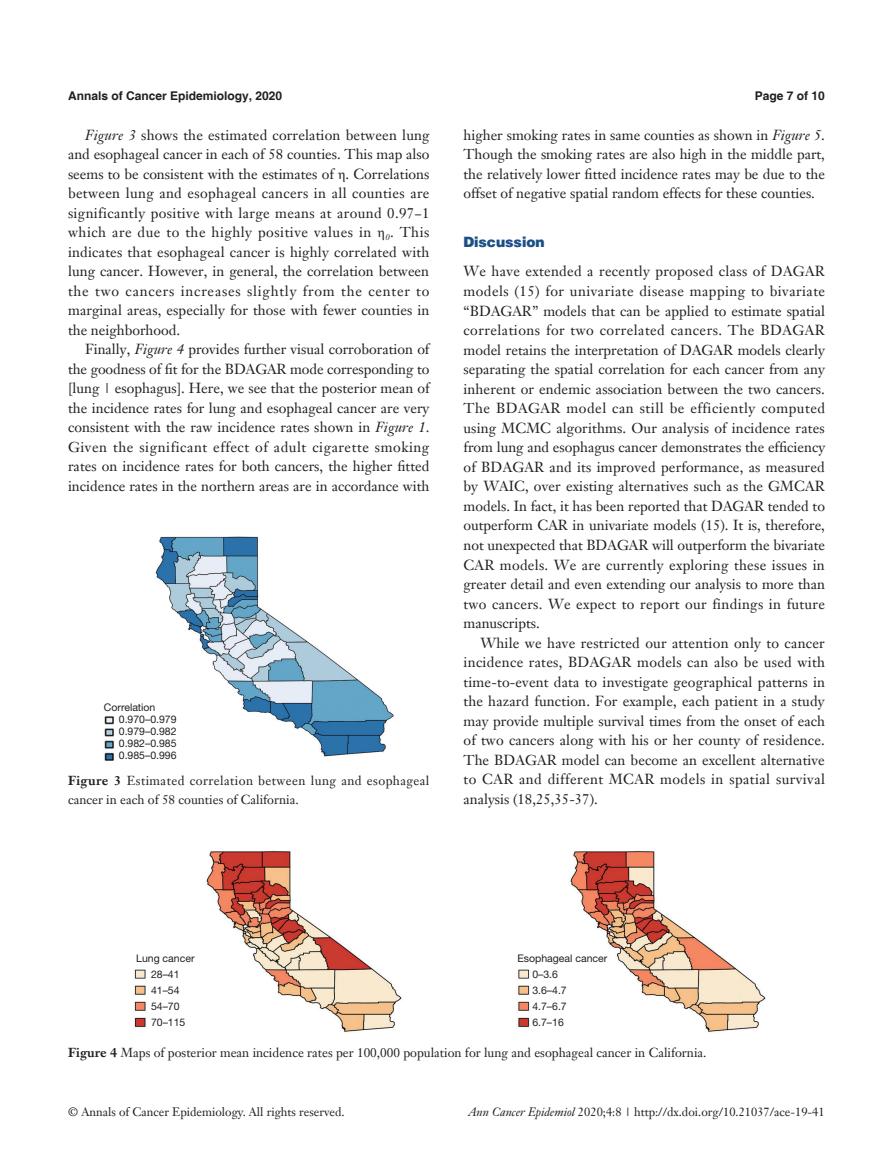
<style>
.page{position:relative;width:893px;height:1170px;background:#fff}
.page>*{position:absolute;margin:0;border:0;box-sizing:border-box;transform-origin:0 0}
.t1{font:14.25px/19.5px "Janson Text LT";color:#231f20;text-align:justify}
.t2{font:900 14.25px "Helvetica";color:#1c5085}
.t3{font:12.75px "Janson Text LT";color:#231f20}
.t4{font:12.75px/19.5px "Janson Text LT";letter-spacing:.03em;color:#231f20}
.t5{font:12px "Janson Text LT";color:#231f20}
.t6{font:700 12px "Helvetica";color:#231f20}
.t7{font:10.5px/15.9px "Helvetica Neue LT Pro";color:#231f20}
.s1{font-style:italic}
.s2{font-family:"Times New Roman"}
.s3{font-weight:700}
</style>
<div class="page">
<img style="left:104px;top:536px;width:290px;height:224px">
<img style="left:133px;top:851px;width:633px;height:181px">
<p class="t6" style="left:68px;top:88px;width:216px">Annals of Cancer Epidemiology, 2020</p>
<p class="t6" style="left:755px;top:88px;width:72px">Page 7 of 10</p>
<p class="t1" style="left:68px;top:125px;width:363px;text-indent:17px"><span class="s1">Figure 3</span> shows the estimated correlation between lung and esophageal cancer in each of 58 counties. This map also seems to be consistent with the estimates of <span class="s2">η</span>. Correlations between lung and esophageal cancers in all counties are significantly positive with large means at around 0.97−1 which are due to the highly positive values in <span class="s2">η</span><sub>0</sub>. This indicates that esophageal cancer is highly correlated with lung cancer. However, in general, the correlation between the two cancers increases slightly from the center to marginal areas, especially for those with fewer counties in the neighborhood.</p>
<p class="t1" style="left:68px;top:339px;width:363px;text-indent:17px">Finally, <span class="s1">Figure 4</span> provides further visual corroboration of the goodness of fit for the BDAGAR mode corresponding to [lung | esophagus]. Here, we see that the posterior mean of the incidence rates for lung and esophageal cancer are very consistent with the raw incidence rates shown in <span class="s1">Figure 1</span>.<br>Given the significant effect of adult cigarette smoking rates on incidence rates for both cancers, the higher fitted incidence rates in the northern areas are in accordance with</p>
<p class="t7" style="left:119px;top:701px;width:59px;line-height:12px;text-indent:-15px">Correlation<br>0.970–0.979<br>0.979–0.982<br>0.982–0.985<br>0.985–0.996</p>
<p class="t4" style="left:68px;top:770px;width:363px"><span class="s3">Figure 3</span> Estimated correlation between lung and esophageal cancer in each of 58 counties of California.</p>
<p class="t1" style="left:463px;top:125px;width:363px">higher smoking rates in same counties as shown in <span class="s1">Figure 5</span>.<br>Though the smoking rates are also high in the middle part, the relatively lower fitted incidence rates may be due to the offset of negative spatial random effects for these counties.</p>
<p class="t2" style="left:463px;top:233px;width:83px">Discussion</p>
<p class="t1" style="left:463px;top:262px;width:363px">We have extended a recently proposed class of DAGAR models (15) for univariate disease mapping to bivariate “BDAGAR” models that can be applied to estimate spatial correlations for two correlated cancers. The BDAGAR model retains the interpretation of DAGAR models clearly separating the spatial correlation for each cancer from any inherent or endemic association between the two cancers.<br>The BDAGAR model can still be efficiently computed using MCMC algorithms. Our analysis of incidence rates from lung and esophagus cancer demonstrates the efficiency of BDAGAR and its improved performance, as measured by WAIC, over existing alternatives such as the GMCAR models. In fact, it has been reported that DAGAR tended to outperform CAR in univariate models (15). It is, therefore, not unexpected that BDAGAR will outperform the bivariate CAR models. We are currently exploring these issues in greater detail and even extending our analysis to more than two cancers. We expect to report our findings in future manuscripts.</p>
<p class="t1" style="left:463px;top:632px;width:363px;text-indent:17px">While we have restricted our attention only to cancer incidence rates, BDAGAR models can also be used with time-to-event data to investigate geographical patterns in the hazard function. For example, each patient in a study may provide multiple survival times from the onset of each of two cancers along with his or her county of residence.<br>The BDAGAR model can become an excellent alternative to CAR and different MCAR models in spatial survival analysis (18,25,35-37).</p>
<p class="t7" style="left:136px;top:950px;width:60px;text-align:center">Lung cancer<br>28–41<br>41–54<br>54–70<br>70–115</p>
<p class="t7" style="left:532px;top:950px;width:76px;text-indent:-15px">Esophageal cancer<br>0–3.6<br>3.6–4.7<br>4.7–6.7<br>6.7–16</p>
<p class="t3" style="left:68px;top:1044px;width:640px"><span class="s3">Figure 4</span> Maps of posterior mean incidence rates per 100,000 population for lung and esophageal cancer in California.</p>
<p class="t5" style="left:68px;top:1104px;width:278px">© Annals of Cancer Epidemiology. All rights reserved.</p>
<p class="t5" style="left:468px;top:1104px;width:358px"><span class="s1">Ann Cancer Epidemiol</span> 2020;4:8 | http://dx.doi.org/10.21037/ace-19-41</p>
</div>
